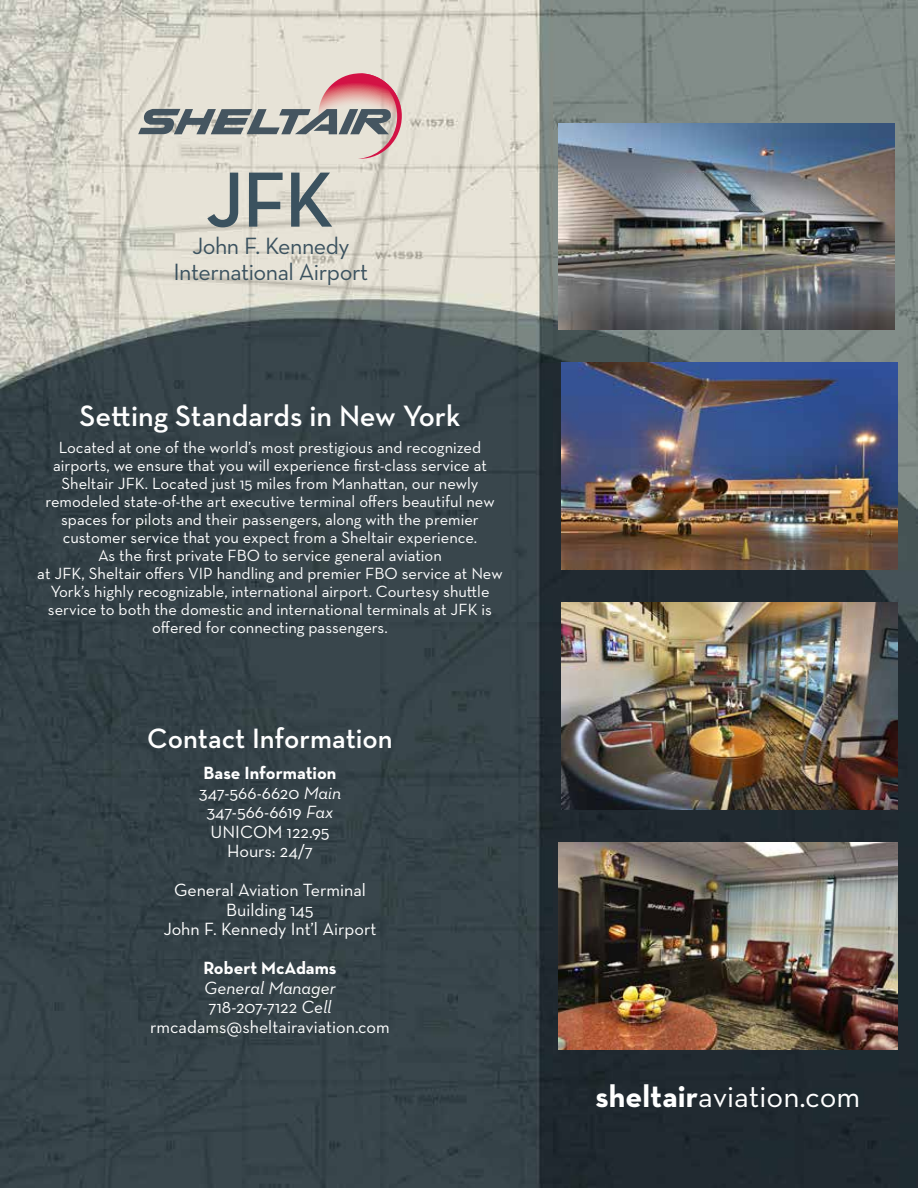
<style>
.page{position:relative;width:918px;height:1188px;background:#fff}
.page>*{position:absolute;margin:0;border:0;box-sizing:border-box;transform-origin:0 0}
.t1{font:600 79.5px "Neutra Text Exp";color:#3b525f}
.t2{font:31.5px "Neutra Text Exp";color:#fff}
.t3{font:600 30px "Neutra Text Exp";color:#fff}
.t4{font:600 28.5px "Neutra Text Exp";color:#fff}
.t5{font:24px/25.5px "Neutra Text Exp";letter-spacing:-.02em;color:#3b525f;text-align:center}
.t6{font:18px/19.5px "Neutra Text Exp";color:#fff;text-align:center}
.t7{font:700 18px "Neutra Text Exp";color:#fff}
.t8{font:16.5px/18px "Neutra Text Exp";color:#fff;text-align:center}
.s1{font-weight:700}
.s2{font-style:italic}
</style>
<div class="page">
<img style="left:0;top:0;width:918px;height:1188px">
<svg style="left:138px;top:73px;width:264px;height:86px;background:#c7bbb6"></svg>
<img style="left:559px;top:123px;width:335px;height:207px">
<img style="left:562px;top:603px;width:335px;height:206px">
<img style="left:562px;top:363px;width:335px;height:207px">
<img style="left:559px;top:842px;width:338px;height:207px">
<h1 class="t1" style="left:206px;top:150px;width:130px">JFK</h1>
<h3 class="t5" style="left:174px;top:233px;width:196px">John F. Kennedy<br>International Airport</h3>
<h3 class="t3" style="left:80px;top:397px;width:382px">Setting Standards in New York</h3>
<p class="t8" style="left:37px;top:438px;width:467px">Located at one of the world’s most prestigious and recognized airports, we ensure that you will experience first-class service at Sheltair JFK. Located just 15 miles from Manhattan, our newly remodeled state-of-the art executive terminal offers beautiful new spaces for pilots and their passengers, along with the premier customer service that you expect from a Sheltair experience.<br>As the first private FBO to service general aviation<br>at JFK, Sheltair offers VIP handling and premier FBO service at New York’s highly recognizable, international airport. Courtesy shuttle service to both the domestic and international terminals at JFK is offered for connecting passengers.</p>
<h3 class="t4" style="left:147px;top:720px;width:247px">Contact Information</h3>
<p class="t6" style="left:199px;top:763px;width:144px"><span class="s1">Base Information<br></span>347-566-6620 <span class="s2">Main<br></span>347-566-6619 <span class="s2">Fax<br></span>UNICOM 122.95<br>Hours: 24/7</p>
<p class="t6" style="left:163px;top:880px;width:215px">General Aviation Terminal<br>Building 145<br>John F. Kennedy Int’l Airport</p>
<p class="t7" style="left:203px;top:956px;width:135px">Robert McAdams</p>
<p class="t6" style="left:150px;top:978px;width:241px"><span class="s2">General Manager<br></span>718-207-7122 <span class="s2">Cell </span>rmcadams@sheltairaviation.com</p>
<h2 class="t2" style="left:596px;top:1076px;width:266px"><span class="s1">sheltair</span>aviation.com</h2>
</div>
